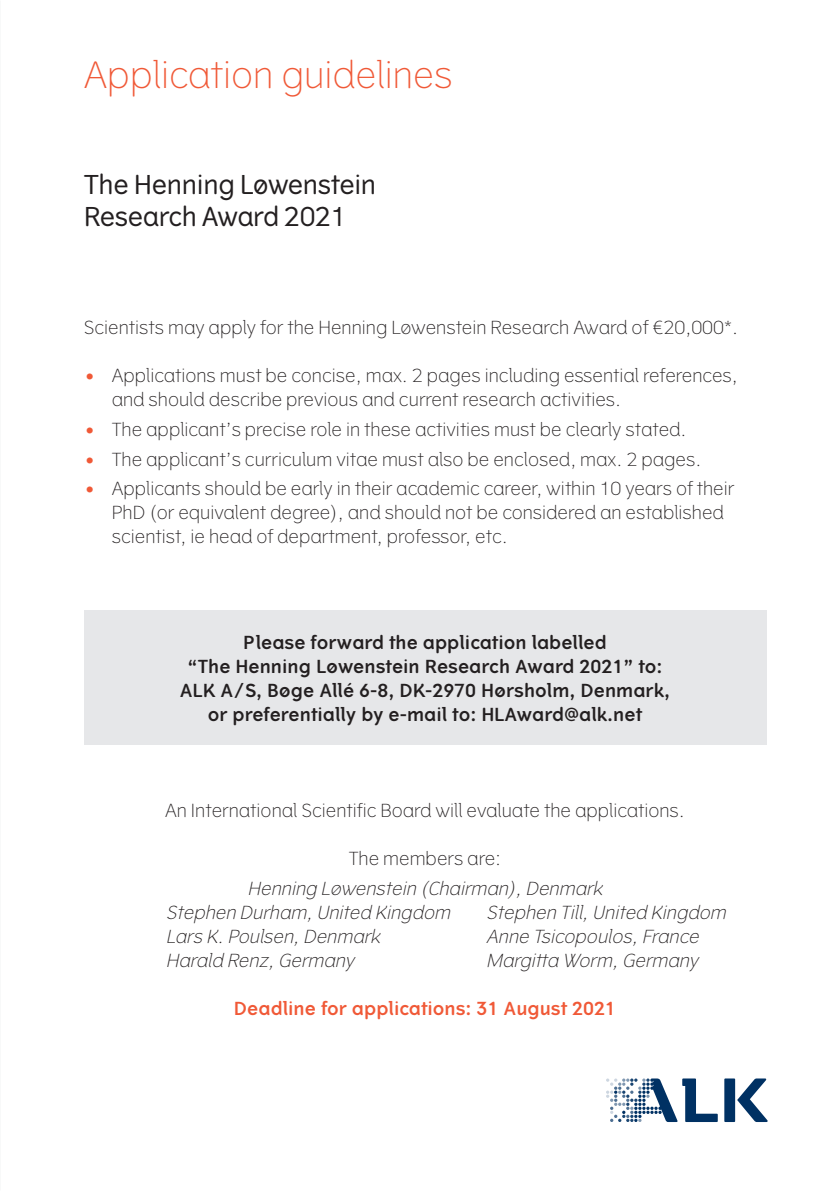
<style>
.page{position:relative;width:840px;height:1191px;background:#fff}
.page>*{position:absolute;margin:0;border:0;box-sizing:border-box;transform-origin:0 0}
.t1{font:300 36px "Vertigo";color:#f05937}
.t2{font:26px "Vertigo";letter-spacing:-.015em;color:#231f20}
.t3{font:300 18px/24px "Vertigo";color:#231f20}
.t4{font:italic 300 18px "Vertigo";color:#231f20}
.t5{font:600 18px/24px "Vertigo";color:#231f20;text-align:center}
.t6{font:600 18px "Vertigo";color:#f05937}
.s1{color:#f05937}
</style>
<div class="page">
<div style="left:84px;top:610px;width:681px;height:134px;background:#e6e7e9"></div>
<div style="left:724px;top:1078px;width:10px;height:44px;background:#003163"></div>
<svg style="left:737px;top:1078px;width:30px;height:44px"></svg>
<svg style="left:606px;top:1078px;width:111px;height:44px"></svg>
<p class="t1" style="left:84px;top:54px;width:370px">Application guidelines</p>
<p class="t2" style="left:84px;top:170px;width:294px">The Henning Løwenstein</p>
<p class="t2" style="left:84px;top:202px;width:264px">Research Award 2021</p>
<p class="t3" style="left:84px;top:316px;width:655px">Scientists may apply for the Henning Løwenstein Research Award of €20,000*.</p>
<p class="t3" style="left:112px;top:364px;width:627px;text-indent:-28px"><span class="s1">•</span> Applications must be concise, max. 2 pages including essential references, and should describe previous and current research activities.</p>
<p class="t3" style="left:84px;top:417px;width:604px"><span class="s1">•</span> The applicant’s precise role in these activities must be clearly stated.</p>
<p class="t3" style="left:84px;top:447px;width:618px"><span class="s1">•</span> The applicant’s curriculum vitae must also be enclosed, max. 2 pages.</p>
<p class="t3" style="left:112px;top:477px;width:623px;text-indent:-28px"><span class="s1">•</span> Applicants should be early in their academic career, within 10 years of their<br>PhD (or equivalent degree), and should not be considered an established scientist, ie head of department, professor, etc.</p>
<p class="t5" style="left:243px;top:630px;width:365px">Please forward the application labelled</p>
<p class="t5" style="left:187px;top:654px;width:476px">“The Henning Løwenstein Research Award 2021” to:</p>
<p class="t5" style="left:180px;top:678px;width:491px">ALK A/S, Bøge Allé 6-8, DK-2970 Hørsholm, Denmark, or preferentially by e-mail to: HLAward@alk.net</p>
<p class="t3" style="left:165px;top:798px;width:521px">An International Scientific Board will evaluate the applications.</p>
<p class="t3" style="left:348px;top:846px;width:154px">The members are:</p>
<p class="t4" style="left:247px;top:877px;width:360px">Henning Løwenstein (Chairman),Denmark</p>
<p class="t4" style="left:166px;top:901px;width:290px">Stephen Durham,United Kingdom</p>
<p class="t4" style="left:486px;top:901px;width:246px">Stephen Till,United Kingdom</p>
<p class="t4" style="left:166px;top:925px;width:220px">Lars K.Poulsen,Denmark</p>
<p class="t4" style="left:486px;top:925px;width:218px">Anne Tsicopoulos,France</p>
<p class="t4" style="left:166px;top:949px;width:194px">Harald Renz,Germany</p>
<p class="t4" style="left:486px;top:949px;width:218px">Margitta Worm,Germany</p>
<p class="t6" style="left:234px;top:997px;width:383px">Deadline for applications: 31 August 2021</p>
</div>
